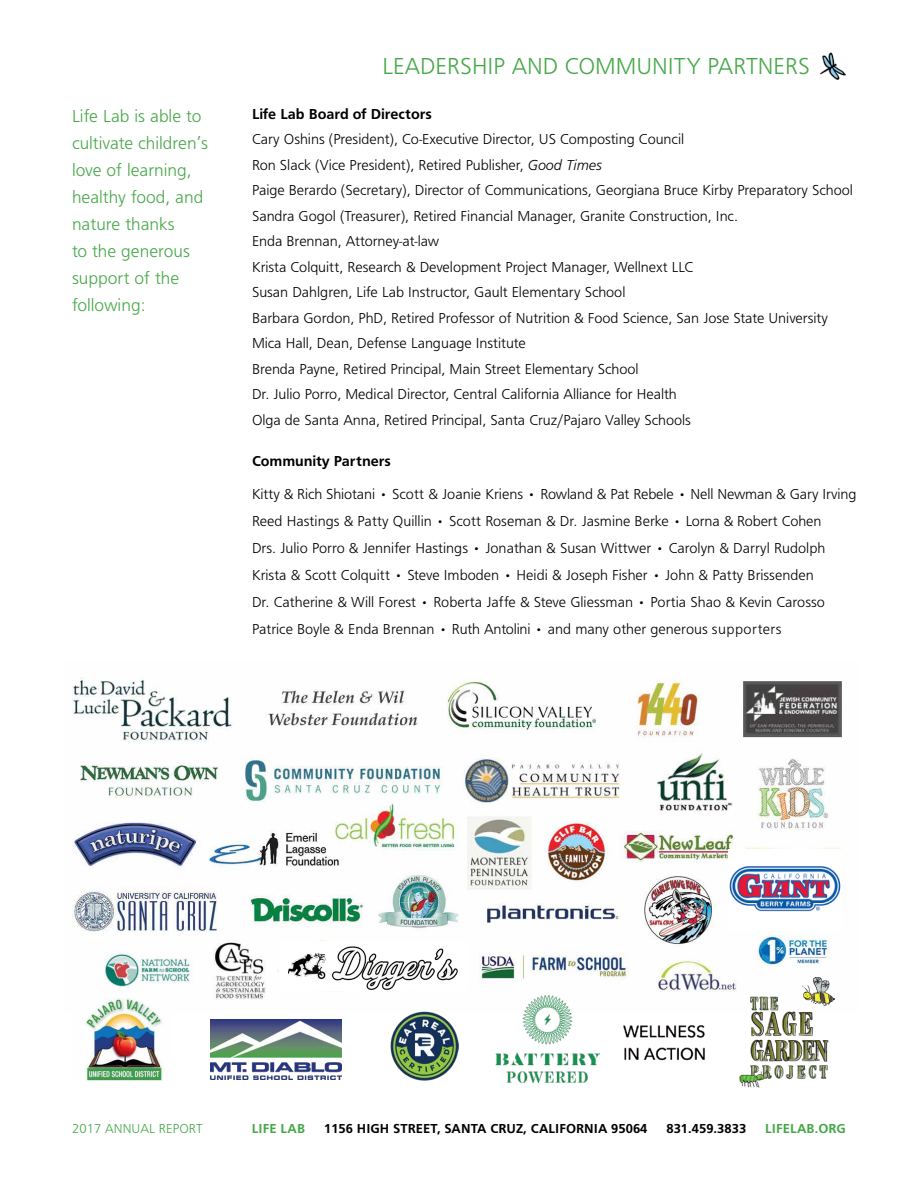
<style>
.page{position:relative;width:918px;height:1188px;background:#fff}
.page>*{position:absolute;margin:0;border:0;box-sizing:border-box;transform-origin:0 0}
.t1{font:24px "Frugal Sans Light DTC";color:#46a748}
.t2{font:18px/27px "Frugal Sans Light DTC";color:#46a748}
.t3{font:15px/25.5px "Frugal Sans Light DTC";letter-spacing:-.005em;color:#000}
.t4{font:15px "Frugal Sans Bold DTC";letter-spacing:-.005em;color:#000}
.t5{font:13.5px "Frugal Sans Bold DTC";color:#000}
.t6{font:13.5px "Frugal Sans Bold DTC";color:#46a748}
.t7{font:13.5px "Frugal Sans Light DTC";color:#46a748}
.s1{font-family:"Frugal Sans Light Italic DTC"}
</style>
<div class="page">
<img style="left:820px;top:52px;width:26px;height:28px">
<img style="left:72px;top:677px;width:774px;height:335px">
<img style="left:740px;top:978px;width:100px;height:110px">
<div style="left:281px;top:942px;width:187px;height:48px;background:#fff"></div>
<img style="left:288px;top:946px;width:170px;height:44px">
<img style="left:72px;top:998px;width:97px;height:82px">
<img style="left:729px;top:849px;width:113px;height:81px">
<img style="left:210px;top:1019px;width:132px;height:61px">
<img style="left:390px;top:1012px;width:68px;height:68px">
<img style="left:495px;top:995px;width:104px;height:88px">
<img style="left:623px;top:1025px;width:82px;height:36px">
<p class="t2" style="left:72px;top:102px;width:138px">Life Lab is able to cultivate children’s love of learning, healthy food, and nature thanks<br>to the generous support of the following:</p>
<h1 class="t1" style="left:383px;top:53px;width:429px">LEADERSHIP AND COMMUNITY PARTNERS</h1>
<p class="t4" style="left:252px;top:106px;width:181px">Life Lab Board of Directors</p>
<p class="t3" style="left:252px;top:126px;width:602px">Cary Oshins (President), Co-Executive Director, US Composting Council<br>Ron Slack (Vice President), Retired Publisher, <span class="s1">Good Times<br></span>Paige Berardo (Secretary), Director of Communications, Georgiana Bruce Kirby Preparatory School Sandra Gogol (Treasurer), Retired Financial Manager, Granite Construction, Inc.<br>Enda Brennan, Attorney-at-law<br>Krista Colquitt, Research &amp; Development Project Manager, Wellnext LLC<br>Susan Dahlgren, Life Lab Instructor, Gault Elementary School<br>Barbara Gordon, PhD, Retired Professor of Nutrition &amp; Food Science, San Jose State University Mica Hall, Dean, Defense Language Institute<br>Brenda Payne, Retired Principal, Main Street Elementary School<br>Dr. Julio Porro, Medical Director, Central California Alliance for Health<br>Olga de Santa Anna, Retired Principal, Santa Cruz/Pajaro Valley Schools</p>
<p class="t4" style="left:252px;top:452px;width:140px">Community Partners</p>
<p class="t3" style="left:252px;top:480px;width:606px;line-height:27px">Kitty &amp; Rich Shiotani • Scott &amp; Joanie Kriens • Rowland &amp; Pat Rebele • Nell Newman &amp; Gary Irving Reed Hastings &amp; Patty Quillin • Scott Roseman &amp; Dr. Jasmine Berke • Lorna &amp; Robert Cohen<br>Drs. Julio Porro &amp; Jennifer Hastings • Jonathan &amp; Susan Wittwer • Carolyn &amp; Darryl Rudolph Krista &amp; Scott Colquitt • Steve Imboden • Heidi &amp; Joseph Fisher • John &amp; Patty Brissenden<br>Dr. Catherine &amp; Will Forest • Roberta Jaffe &amp; Steve Gliessman • Portia Shao &amp; Kevin Carosso Patrice Boyle &amp; Enda Brennan • Ruth Antolini • and many other generous supporters</p>
<p class="t7" style="left:72px;top:1121px;width:132px">2017 ANNUAL REPORT</p>
<p class="t6" style="left:252px;top:1120px;width:55px">LIFE LAB</p>
<p class="t5" style="left:324px;top:1120px;width:325px">1156 HIGH STREET, SANTA CRUZ, CALIFORNIA 95064</p>
<p class="t5" style="left:666px;top:1120px;width:81px">831.459.3833</p>
<p class="t6" style="left:765px;top:1120px;width:82px">LIFELAB.ORG</p>
</div>
